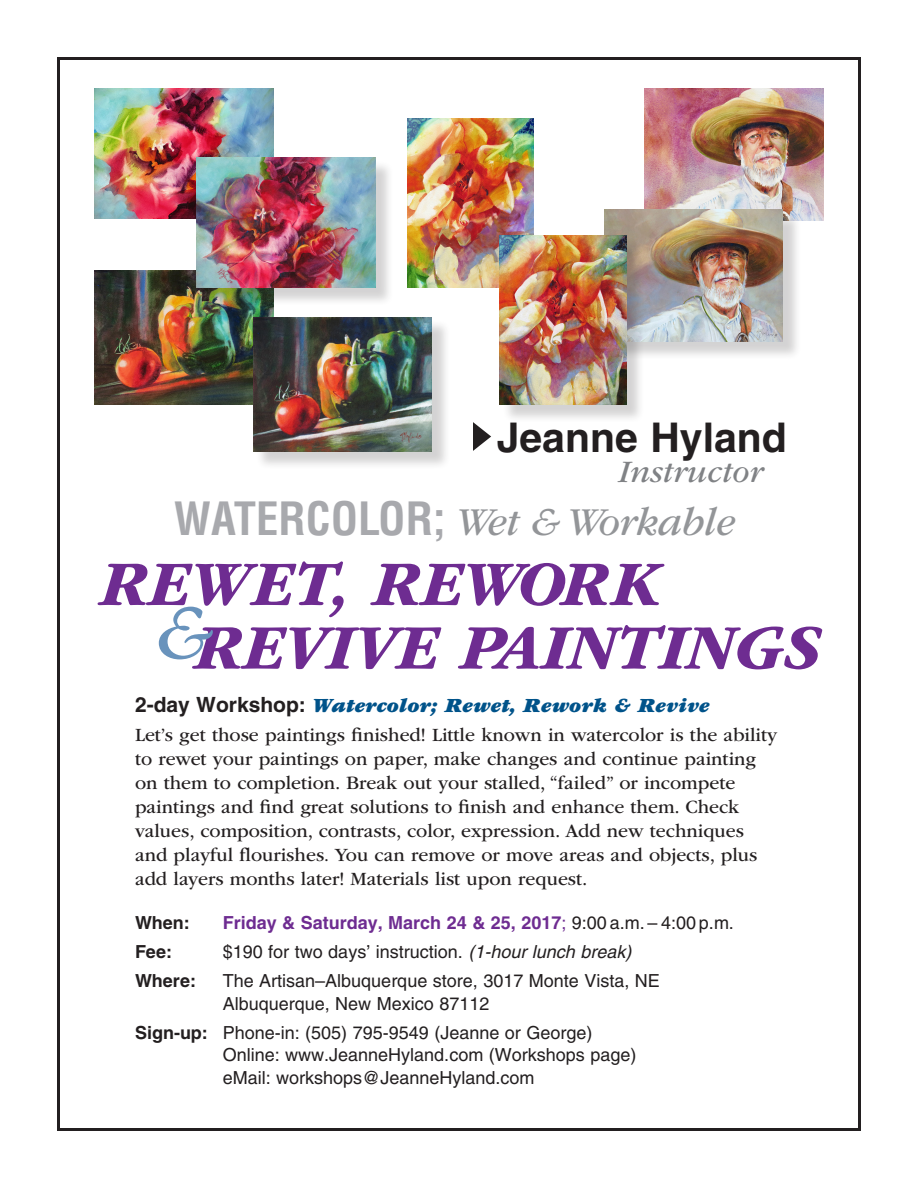
<style>
.page{position:relative;width:918px;height:1188px;background:#fff}
.page>*{position:absolute;margin:0;border:0;box-sizing:border-box;transform-origin:0 0}
.Copy_Heads{font:italic 81px "ITC Garamond Std";color:#6993bc}
.Copy_Heads-2{font:italic 700 66px "ITC Garamond Std";color:#6e2c91}
.t1{font:italic 41.25px "ITC Garamond Std";letter-spacing:-.01em;color:#939598}
.Catagory_Heads{font:700 40.95px "Helvetica";color:#231f20}
.t2{font:italic 32.55px "ITC Garamond Std";color:#808285}
.t3{font:21px "ITC Garamond Std Ult Ita";color:#00538a}
.t4{font:19.5px/24px "ITC Garamond Std";color:#231f20}
.t5{font:18px/22.5px "Helvetica";color:#231f20}
.t6{font:700 18px "Helvetica";color:#6e2c91}
.t7{font:700 18px "Helvetica";color:#231f20}
.s1{font-family:"Helvetica";font-weight:700;font-style:normal;font-stretch:condensed;font-size:44.7px;color:#a8a9ad}
.s2{font-family:"Helvetica";font-weight:700;color:#231f20}
.s3{font-family:"Times"}
.s4{font-weight:400}
.s5{font-weight:400;color:#231f20}
.s6{font-style:italic}
.s7{font-weight:700}
</style>
<div class="page">
<svg style="left:473px;top:422px;width:18px;height:29px"></svg>
<img style="left:407px;top:119px;width:126px;height:169px">
<img style="left:645px;top:88px;width:179px;height:132px">
<div style="left:606px;top:212px;width:195px;height:148px;background:#231f20;opacity:.2"></div>
<img style="left:604px;top:210px;width:179px;height:132px">
<img style="left:94px;top:88px;width:179px;height:130px">
<img style="left:94px;top:270px;width:179px;height:134px">
<div style="left:255px;top:320px;width:195px;height:150px;background:#231f20;opacity:.2"></div>
<img style="left:253px;top:317px;width:179px;height:134px">
<div style="left:502px;top:238px;width:143px;height:185px;background:#231f20;opacity:.2"></div>
<img style="left:500px;top:235px;width:126px;height:169px">
<div style="left:199px;top:160px;width:195px;height:146px;background:#231f20;opacity:.2"></div>
<img style="left:196px;top:158px;width:179px;height:130px">
<p class="Catagory_Heads" style="left:497px;top:413px;width:292px">Jeanne Hyland</p>
<p class="t2" style="left:619px;top:454px;width:146px">Instructor</p>
<p class="t1" style="left:174px;top:499px;width:562px"><span class="s1">WATERCOLOR;</span> Wet &amp; Workable</p>
<p class="Copy_Heads-2" style="left:100px;top:548px;width:562px">REWET, REWORK</p>
<p class="Copy_Heads" style="left:157px;top:589px;width:56px">&amp;</p>
<p class="Copy_Heads-2" style="left:194px;top:611px;width:628px">REVIVE PAINTINGS</p>
<p class="t3" style="left:135px;top:693px;width:576px"><span class="s2">2-day Workshop:</span> Watercolor; Rewet, Rework &amp; Revive</p>
<p class="t4" style="left:135px;top:723px;width:644px">Let’s get those paintings finished! Little known in watercolor is the ability to rewet your paintings on paper, make changes and continue painting on them to completion. Break out your stalled, “failed” or incompete paintings and find great solutions to finish and enhance them. Check values, composition, contrasts, color, expression. Add new techniques and playful flourishes<span class="s3">.</span> You can remove or move areas and objects, plus add layers months later! Materials list upon request.</p>
<p class="t7" style="left:135px;top:912px;width:56px">When:</p>
<p class="t6" style="left:223px;top:912px;width:513px">Friday &amp; Saturday, March 24 &amp; 25, 2017<span class="s4">;</span> <span class="s5">9:00 a.m. – 4:00 p.m.</span></p>
<p class="t7" style="left:135px;top:941px;width:39px">Fee:</p>
<p class="t5" style="left:223px;top:940px;width:410px">$190 for two days’ instruction. <span class="s6">(1-hour lunch break)</span></p>
<p class="t7" style="left:135px;top:970px;width:63px">Where:</p>
<p class="t5" style="left:223px;top:969px;width:439px">The Artisan–Albuquerque store, 3017 Monte Vista, NE<br>Albuquerque, New Mexico 87112</p>
<p class="t5" style="left:223px;top:1021px;width:415px;text-indent:-88px"><span class="s7">Sign-up:</span> Phone-in: (505) 795-9549 (Jeanne or George)<br>Online: www.JeanneHyland.com (Workshops page) eMail: workshops@JeanneHyland.com</p>
</div>
